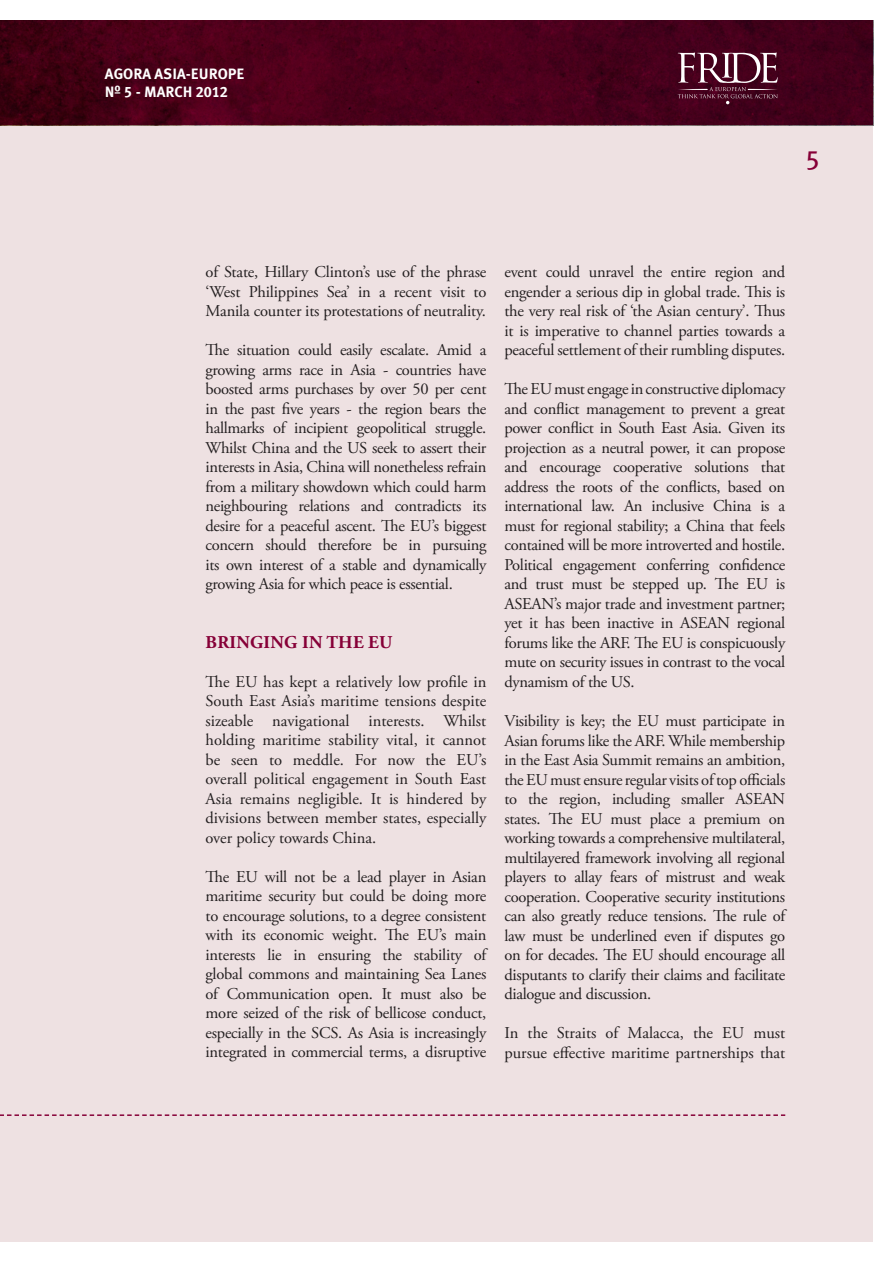
<style>
.page{position:relative;width:893px;height:1263px;background:#fff}
.page>*{position:absolute;margin:0;border:0;box-sizing:border-box;transform-origin:0 0}
.t1{font:27px "Meta Plus Book Caps";color:#860037}
.t2{font:700 18px "Adobe Garamond Pro";letter-spacing:.015em;color:#860037}
.t3{font:16.5px/19.5px "Adobe Garamond Pro";letter-spacing:-.015em;color:#231f20;text-align:justify}
.t4{font:15px/18px "Meta Plus Bold Caps";color:#fff}
</style>
<div class="page">
<div style="left:0;top:22px;width:872px;height:1220px;background:#eee1e2"></div>
<img style="left:0;top:21px;width:873px;height:104px">
<svg style="left:0;top:1114px;width:785px;height:2px"></svg>
<svg style="left:678px;top:52px;width:100px;height:52px"></svg>
<p class="t4" style="left:105px;top:65px;width:141px">AGORA ASIA-EUROPE<br>Nº 5 - MARCH 2012</p>
<h1 class="t1" style="left:805px;top:144px;width:16px">5</h1>
<p class="t3" style="left:206px;top:263px;width:282px">of State, Hillary Clinton’s use of the phrase ‘West Philippines Sea’ in a recent visit to Manila counter its protestations of neutrality.</p>
<p class="t3" style="left:206px;top:341px;width:282px">The situation could easily escalate. Amid a growing arms race in Asia - countries have boosted arms purchases by over 50 per cent in the past five years - the region bears the hallmarks of incipient geopolitical struggle.<br>Whilst China and the US seek to assert their interests in Asia, China will nonetheless refrain from a military showdown which could harm neighbouring relations and contradicts its desire for a peaceful ascent. The EU’s biggest concern should therefore be in pursuing its own interest of a stable and dynamically growing Asia for which peace is essential.</p>
<p class="t2" style="left:206px;top:632px;width:188px">BRINGING IN THE EU</p>
<p class="t3" style="left:206px;top:672px;width:282px">The EU has kept a relatively low profile in South East Asia’s maritime tensions despite sizeable navigational interests. Whilst holding maritime stability vital, it cannot be seen to meddle. For now the EU’s overall political engagement in South East Asia remains negligible. It is hindered by divisions between member states, especially over policy towards China.</p>
<p class="t3" style="left:206px;top:867px;width:282px">The EU will not be a lead player in Asian maritime security but could be doing more to encourage solutions, to a degree consistent with its economic weight. The EU’s main interests lie in ensuring the stability of global commons and maintaining Sea Lanes of Communication open. It must also be more seized of the risk of bellicose conduct, especially in the SCS. As Asia is increasingly integrated in commercial terms, a disruptive</p>
<p class="t3" style="left:504px;top:263px;width:282px">event could unravel the entire region and engender a serious dip in global trade. This is the very real risk of ‘the Asian century’. Thus it is imperative to channel parties towards a peaceful settlement of their rumbling disputes.</p>
<p class="t3" style="left:504px;top:380px;width:282px">The EU must engage in constructive diplomacy and conflict management to prevent a great power conflict in South East Asia. Given its projection as a neutral power, it can propose and encourage cooperative solutions that address the roots of the conflicts, based on international law. An inclusive China is a must for regional stability; a China that feels contained will be more introverted and hostile.<br>Political engagement conferring confidence and trust must be stepped up. The EU is ASEAN’s major trade and investment partner; yet it has been inactive in ASEAN regional forums like the ARF. The EU is conspicuously mute on security issues in contrast to the vocal dynamism of the US.</p>
<p class="t3" style="left:504px;top:712px;width:282px">Visibility is key; the EU must participate in Asian forums like the ARF. While membership in the East Asia Summit remains an ambition, the EU must ensure regular visits of top officials to the region, including smaller ASEAN states. The EU must place a premium on working towards a comprehensive multilateral, multilayered framework involving all regional players to allay fears of mistrust and weak cooperation. Cooperative security institutions can also greatly reduce tensions. The rule of law must be underlined even if disputes go on for decades. The EU should encourage all disputants to clarify their claims and facilitate dialogue and discussion.</p>
<p class="t3" style="left:504px;top:1024px;width:282px">In the Straits of Malacca, the EU must pursue effective maritime partnerships that</p>
</div>
